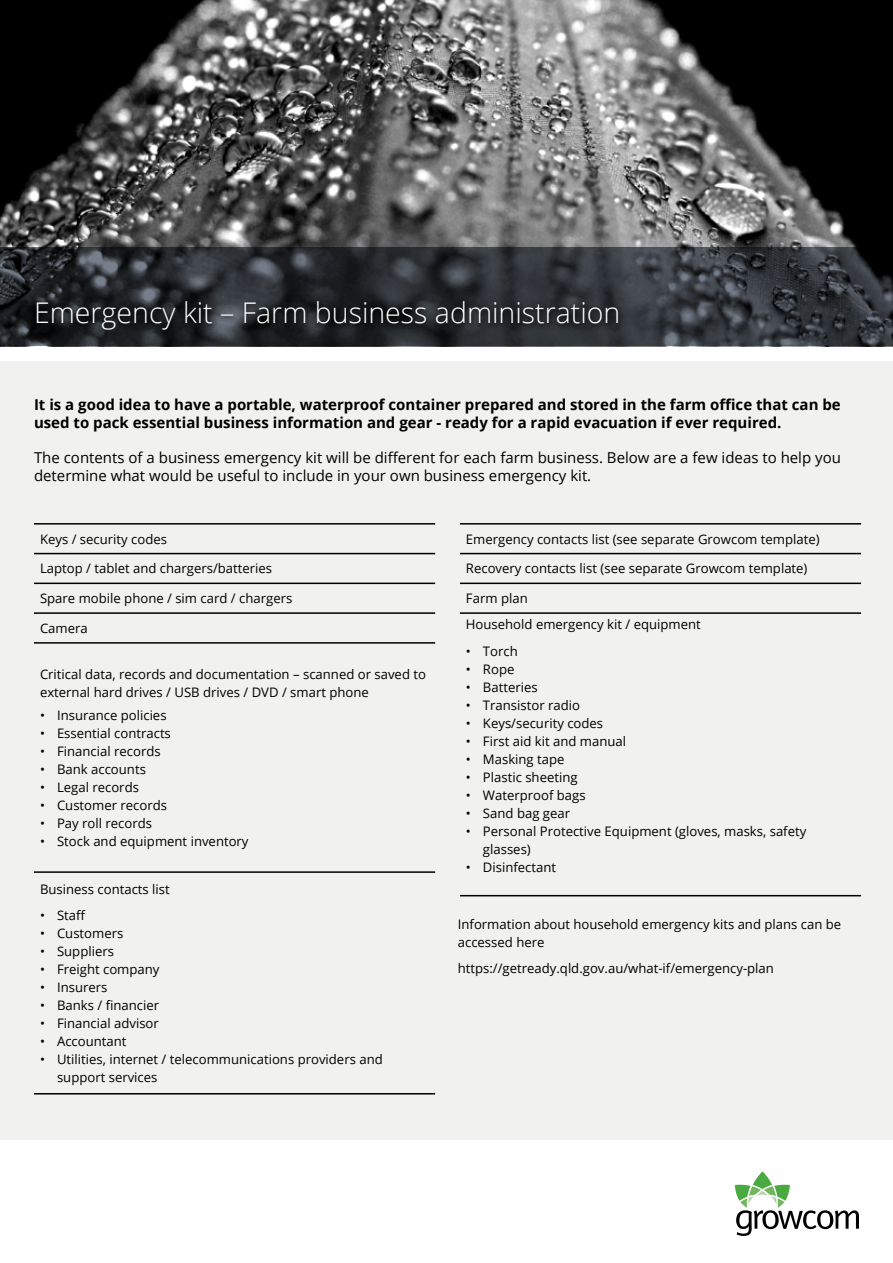
<style>
.page{position:relative;width:893px;height:1263px;background:#fff}
.page>*{position:absolute;margin:0;border:0;box-sizing:border-box;transform-origin:0 0}
.t1{font:300 28.5px "Open Sans";color:#fff}
.t2{font:700 15px/18px "Open Sans";color:#000}
.t3{font:15px/18px "Open Sans";color:#000}
.t4{font:13.2px/18px "Open Sans";color:#000}
</style>
<div class="page">
<div style="left:0;top:361px;width:893px;height:779px;background:#f1f1ef"></div>
<svg style="left:735px;top:1172px;width:124px;height:63px"></svg>
<img style="left:0;top:0;width:893px;height:247px">
<svg style="left:0;top:247px;width:893px;height:99px;background:#303439"></svg>
<div style="left:27px;top:293px;width:601px;height:46px;background:#000;opacity:.75"></div>
<hr style="left:34px;top:523px;width:401px;height:1px;background:#000">
<hr style="left:34px;top:553px;width:401px;height:1px;background:#000">
<hr style="left:34px;top:583px;width:401px;height:1px;background:#000">
<hr style="left:34px;top:612px;width:401px;height:2px;background:#000">
<hr style="left:34px;top:642px;width:401px;height:2px;background:#000">
<hr style="left:34px;top:871px;width:401px;height:2px;background:#000">
<hr style="left:34px;top:1093px;width:401px;height:1px;background:#000">
<hr style="left:460px;top:523px;width:401px;height:1px;background:#000">
<hr style="left:460px;top:553px;width:401px;height:1px;background:#000">
<hr style="left:460px;top:583px;width:401px;height:1px;background:#000">
<hr style="left:460px;top:612px;width:401px;height:2px;background:#000">
<hr style="left:460px;top:895px;width:401px;height:1px;background:#000">
<h1 class="t1" style="left:34px;top:294px;width:588px">Emergency kit – Farm business administration</h1>
<p class="t2" style="left:34px;top:395px;width:808px">It is a good idea to have a portable, waterproof container prepared and stored in the farm office that can be used to pack essential business information and gear - ready for a rapid evacuation if ever required.</p>
<p class="t3" style="left:34px;top:448px;width:808px">The contents of a business emergency kit will be different for each farm business. Below are a few ideas to help you determine what would be useful to include in your own business emergency kit.</p>
<p class="t4" style="left:40px;top:530px;width:129px">Keys / security codes</p>
<p class="t4" style="left:40px;top:559px;width:234px">Laptop / tablet and chargers/batteries</p>
<p class="t4" style="left:40px;top:589px;width:254px">Spare mobile phone / sim card / chargers</p>
<p class="t4" style="left:40px;top:619px;width:49px">Camera</p>
<p class="t4" style="left:40px;top:665px;width:387px">Critical data, records and documentation – scanned or saved to external hard drives / USB drives / DVD / smart phone</p>
<p class="t4" style="left:40px;top:705px;width:128px">• Insurance policies</p>
<p class="t4" style="left:40px;top:723px;width:132px">• Essential contracts</p>
<p class="t4" style="left:40px;top:741px;width:122px">• Financial records</p>
<p class="t4" style="left:40px;top:759px;width:107px">• Bank accounts</p>
<p class="t4" style="left:40px;top:777px;width:100px">• Legal records</p>
<p class="t4" style="left:40px;top:795px;width:129px">• Customer records</p>
<p class="t4" style="left:40px;top:813px;width:114px">• Pay roll records</p>
<p class="t4" style="left:40px;top:831px;width:210px">• Stock and equipment inventory</p>
<p class="t4" style="left:40px;top:879px;width:131px">Business contacts list</p>
<p class="t4" style="left:40px;top:906px;width:47px">• Staff</p>
<p class="t4" style="left:40px;top:924px;width:85px">• Customers</p>
<p class="t4" style="left:40px;top:942px;width:75px">• Suppliers</p>
<p class="t4" style="left:40px;top:960px;width:121px">• Freight company</p>
<p class="t4" style="left:40px;top:978px;width:69px">• Insurers</p>
<p class="t4" style="left:40px;top:996px;width:121px">• Banks / financier</p>
<p class="t4" style="left:40px;top:1014px;width:120px">• Financial advisor</p>
<p class="t4" style="left:40px;top:1032px;width:88px">• Accountant</p>
<p class="t4" style="left:57px;top:1050px;width:327px;text-indent:-17px">• Utilities, internet / telecommunications providers and support services</p>
<p class="t4" style="left:466px;top:530px;width:355px">Emergency contacts list (see separate Growcom template)</p>
<p class="t4" style="left:466px;top:559px;width:343px">Recovery contacts list (see separate Growcom template)</p>
<p class="t4" style="left:466px;top:585px;width:236px;line-height:26px">Farm plan<br>Household emergency kit / equipment</p>
<p class="t4" style="left:466px;top:641px;width:53px">• Torch</p>
<p class="t4" style="left:466px;top:659px;width:50px">• Rope</p>
<p class="t4" style="left:466px;top:677px;width:73px">• Batteries</p>
<p class="t4" style="left:466px;top:695px;width:116px">• Transistor radio</p>
<p class="t4" style="left:466px;top:713px;width:139px">• Keys/security codes</p>
<p class="t4" style="left:466px;top:731px;width:162px">• First aid kit and manual</p>
<p class="t4" style="left:466px;top:749px;width:100px">• Masking tape</p>
<p class="t4" style="left:466px;top:767px;width:113px">• Plastic sheeting</p>
<p class="t4" style="left:466px;top:785px;width:121px">• Waterproof bags</p>
<p class="t4" style="left:466px;top:803px;width:106px">• Sand bag gear</p>
<p class="t4" style="left:483px;top:821px;width:325px;text-indent:-17px">• Personal Protective Equipment (gloves, masks, safety glasses)</p>
<p class="t4" style="left:466px;top:857px;width:92px">• Disinfectant</p>
<p class="t4" style="left:458px;top:915px;width:385px">Information about household emergency kits and plans can be accessed here</p>
<p class="t4" style="left:458px;top:959px;width:318px">https://getready.qld.gov.au/what-if/emergency-plan</p>
</div>
